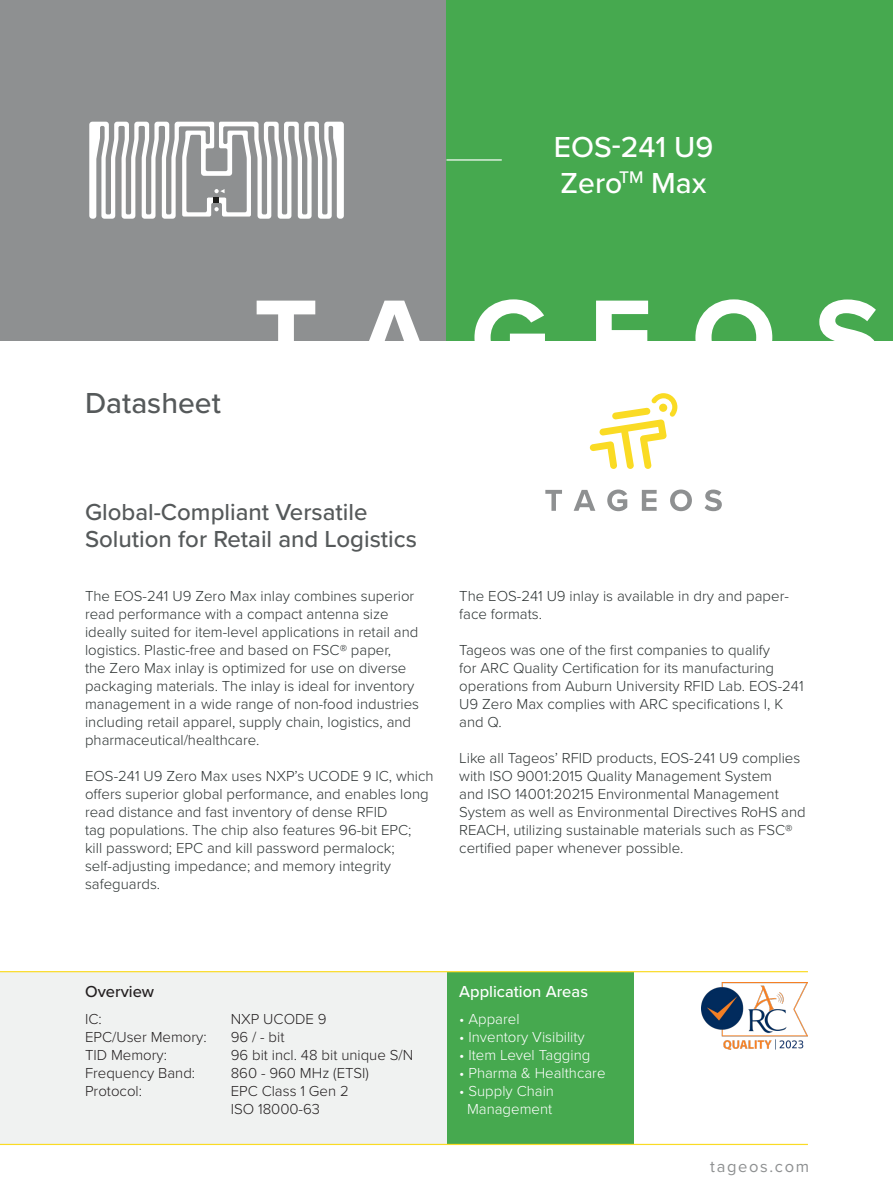
<style>
.page{position:relative;width:893px;height:1187px;background:#fff}
.page>*{position:absolute;margin:0;border:0;box-sizing:border-box;transform-origin:0 0}
._01_product_name{font:500 30px "Proxima Nova";color:#fff}
._02_item{font:500 30px "Proxima Nova";color:#55595a}
.t1{font:500 24px "Proxima Nova";color:#55595a}
._05_overview_headline{font:500 16.5px "Proxima Nova";color:#fff}
._07_tageos_dot_com{font:16.5px "Proxima Nova";letter-spacing:.1em;color:#8e9091}
._05_overview_headline-2{font:500 16.5px "Proxima Nova";color:#231f20}
._04_running_text{font:300 15px/18px "Proxima Nova";color:#2d3333}
._06_overview_running_text{font:300 15px "Proxima Nova";color:#231f20}
._06_overview_running_text-2{font:300 15px "Proxima Nova";color:#fff}
</style>
<div class="page">
<div style="left:446px;top:971px;width:188px;height:173px;background:#46a94f"></div>
<div style="left:0;top:971px;width:446px;height:173px;background:#f0f2f1"></div>
<hr style="left:0;top:1143px;width:808px;height:1px;background:#fadb24">
<hr style="left:0;top:971px;width:808px;height:1px;background:#fadb24">
<div style="left:0;top:0;width:446px;height:340px;background:#8e9091"></div>
<div style="left:446px;top:0;width:447px;height:340px;background:#46a94f"></div>
<svg style="left:590px;top:393px;width:87px;height:76px"></svg>
<div style="left:659px;top:403px;width:8px;height:9px;background:#fadb24;border-radius:50%"></div>
<svg style="left:545px;top:490px;width:17px;height:21px"></svg>
<svg style="left:574px;top:490px;width:21px;height:21px"></svg>
<svg style="left:607px;top:489px;width:20px;height:22px"></svg>
<svg style="left:642px;top:490px;width:15px;height:21px"></svg>
<svg style="left:670px;top:489px;width:22px;height:22px"></svg>
<svg style="left:705px;top:489px;width:17px;height:22px"></svg>
<svg style="left:257px;top:300px;width:58px;height:41px"></svg>
<svg style="left:368px;top:300px;width:53px;height:41px"></svg>
<svg style="left:474px;top:299px;width:71px;height:42px"></svg>
<svg style="left:596px;top:300px;width:52px;height:41px"></svg>
<svg style="left:695px;top:299px;width:77px;height:42px"></svg>
<svg style="left:817px;top:299px;width:60px;height:42px"></svg>
<hr style="left:446px;top:159px;width:56px;height:1px;background:#fff">
<img style="left:702px;top:982px;width:106px;height:67px">
<svg style="left:89px;top:122px;width:255px;height:97px"></svg>
<p class="_01_product_name" style="left:554px;top:124px;width:161px">EOS-241 U9</p>
<p class="_01_product_name" style="left:561px;top:160px;width:147px">Zero<sup>TM</sup> Max</p>
<p class="_02_item" style="left:85px;top:381px;width:137px">Datasheet</p>
<p class="t1" style="left:85px;top:494px;width:284px">Global-Compliant Versatile</p>
<p class="t1" style="left:85px;top:521px;width:333px">Solution for Retail and Logistics</p>
<p class="_04_running_text" style="left:85px;top:586px;width:336px">The EOS-241 U9 Zero Max inlay combines superior read performance with a compact antenna size ideally suited for item-level applications in retail and logistics. Plastic-free and based on FSC® paper,<br>the Zero Max inlay is optimized for use on diverse packaging materials. The inlay is ideal for inventory management in a wide range of non-food industries including retail apparel, supply chain, logistics, and pharmaceutical/healthcare.</p>
<p class="_04_running_text" style="left:85px;top:766px;width:350px">EOS-241 U9 Zero Max uses NXP’s UCODE 9 IC, which offers superior global performance, and enables long read distance and fast inventory of dense RFID</p>
<p class="_04_running_text" style="left:85px;top:820px;width:328px">tag populations. The chip also features 96-bit EPC; kill password; EPC and kill password permalock; self-adjusting impedance; and memory integrity safeguards.</p>
<p class="_04_running_text" style="left:459px;top:586px;width:331px">The EOS-241 U9 inlay is available in dry and paper&shy;face formats.</p>
<p class="_04_running_text" style="left:459px;top:640px;width:346px">Tageos was one of the first companies to qualify<br>for ARC Quality Certification for its manufacturing operations from Auburn University RFID Lab. EOS-241<br>U9 Zero Max complies with ARC specifications I, K and Q.</p>
<p class="_04_running_text" style="left:459px;top:748px;width:342px">Like all Tageos’ RFID products, EOS-241 U9 complies</p>
<p class="_04_running_text" style="left:459px;top:766px;width:348px">with ISO 9001:2015 Quality Management System<br>and ISO 14001:20215 Environmental Management System as well as Environmental Directives RoHS and REACH, utilizing sustainable materials such as FSC® certified paper whenever possible.</p>
<p class="_05_overview_headline-2" style="left:85px;top:979px;width:71px">Overview</p>
<p class="_06_overview_running_text" style="left:85px;top:1007px;width:18px">IC:</p>
<p class="_06_overview_running_text" style="left:231px;top:1007px;width:97px">NXP UCODE 9</p>
<p class="_06_overview_running_text" style="left:85px;top:1025px;width:123px">EPC/User Memory:</p>
<p class="_06_overview_running_text" style="left:231px;top:1025px;width:55px">96 / - bit</p>
<p class="_06_overview_running_text" style="left:85px;top:1043px;width:84px">TID Memory:</p>
<p class="_06_overview_running_text" style="left:231px;top:1043px;width:184px">96 bit incl. 48 bit unique S/N</p>
<p class="_06_overview_running_text" style="left:85px;top:1061px;width:112px">Frequency Band:</p>
<p class="_06_overview_running_text" style="left:231px;top:1061px;width:140px">860 - 960 MHz (ETSI)</p>
<p class="_06_overview_running_text" style="left:85px;top:1079px;width:59px">Protocol:</p>
<p class="_06_overview_running_text" style="left:231px;top:1079px;width:120px">EPC Class 1 Gen 2</p>
<p class="_06_overview_running_text" style="left:231px;top:1097px;width:91px">ISO 18000-63</p>
<p class="_05_overview_headline" style="left:459px;top:979px;width:130px">Application Areas</p>
<p class="_06_overview_running_text-2" style="left:459px;top:1007px;width:62px">• Apparel</p>
<p class="_06_overview_running_text-2" style="left:459px;top:1025px;width:127px">• Inventory Visibility</p>
<p class="_06_overview_running_text-2" style="left:459px;top:1043px;width:133px">• Item Level Tagging</p>
<p class="_06_overview_running_text-2" style="left:459px;top:1061px;width:148px">• Pharma &amp; Healthcare</p>
<p class="_06_overview_running_text-2" style="left:459px;top:1079px;width:96px">• Supply Chain</p>
<p class="_06_overview_running_text-2" style="left:467px;top:1097px;width:87px">Management</p>
<p class="_07_tageos_dot_com" style="left:710px;top:1153px;width:100px">tageos.com</p>
</div>
